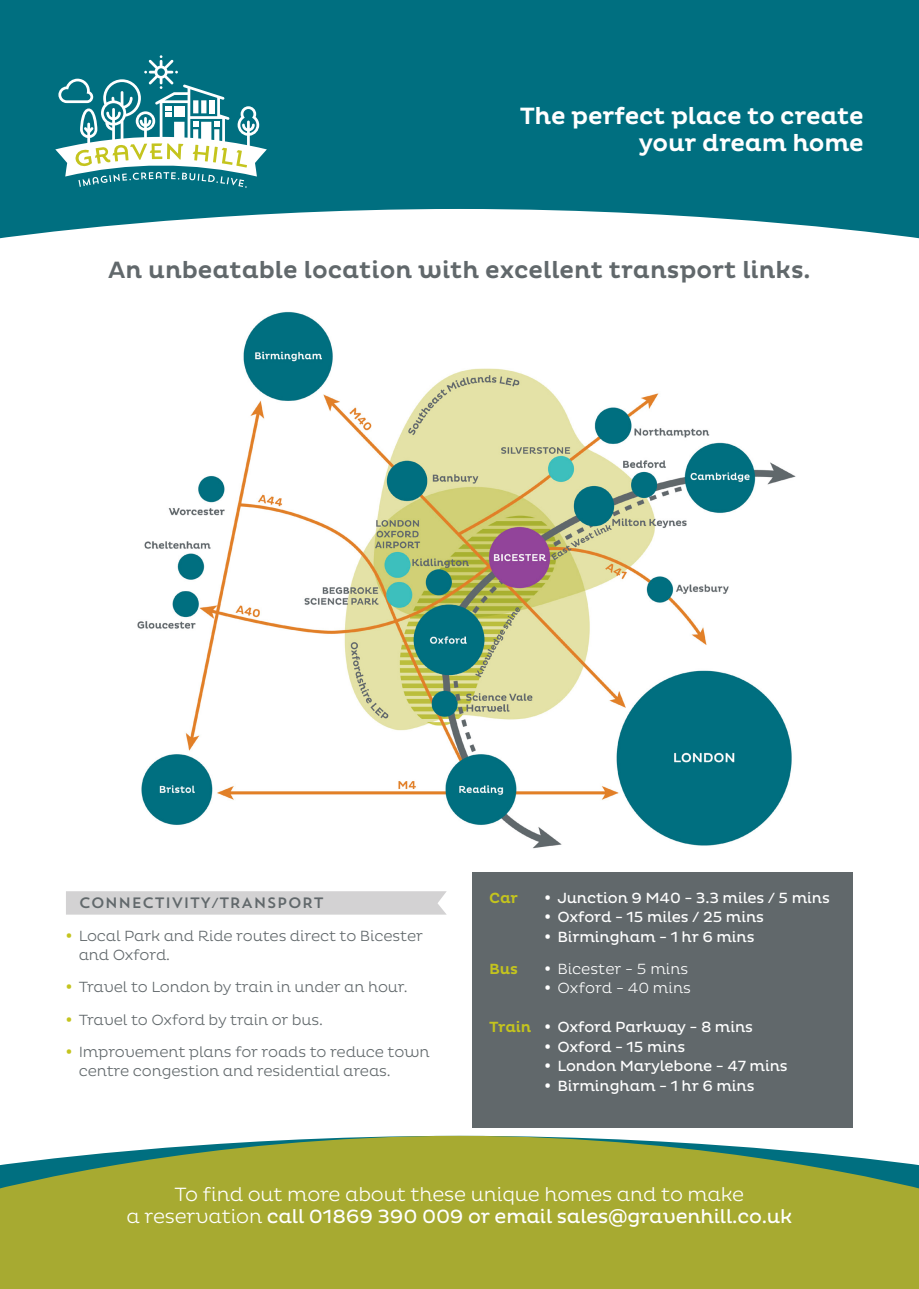
<style>
.page{position:relative;width:919px;height:1289px;background:#fff}
.page>*{position:absolute;margin:0;border:0;box-sizing:border-box;transform-origin:0 0}
.t1{font:500 24px "Pluto";color:#61686b}
.t2{font:500 24px/27px "Pluto";letter-spacing:-.01em;color:#fff;text-align:right}
.t3{font:300 19.5px/22.5px "Pluto";letter-spacing:-.01em;color:#fff;text-align:center}
.t4{font:300 15px/19.5px "Pluto";letter-spacing:-.01em;color:#61686b}
.t5{font:15px "Pluto";letter-spacing:-.01em;color:#fff}
.t6{font:300 15px "Pluto";color:#fff}
.t7{font:15px "Trend Sans One";color:#61686b}
.t8{font:500 15px "Pluto";letter-spacing:-.015em;color:#c4c41e}
.s1{font-family:"Pluto"}
.s2{font-weight:500;font-size:18px;color:#c4c41e}
.s3{font-weight:500;font-size:18px}
.s4{font-weight:500;color:#c4c41e}
.s5{font-weight:400}
</style>
<div class="page">
<svg style="left:0;top:0;width:918px;height:238px;background:#177c8b"></svg>
<svg style="left:0;top:1135px;width:918px;height:153px;background:#a4ac43"></svg>
<svg style="left:55px;top:55px;width:212px;height:133px"></svg>
<img style="left:137px;top:311px;width:659px;height:538px">
<div style="left:66px;top:891px;width:380px;height:23px;background:#d3d2d3"></div>
<div style="left:472px;top:872px;width:381px;height:255px;background:#61686b"></div>
<h1 class="t2" style="left:519px;top:103px;width:345px">The perfect place to create your dream home</h1>
<h1 class="t1" style="left:108px;top:256px;width:703px">An unbeatable location with excellent transport links.</h1>
<p class="t7" style="left:79px;top:893px;width:247px">CONNECTIVITY<span class="s1">/</span>TRANSPORT</p>
<p class="t4" style="left:79px;top:925px;width:346px;text-indent:-13px"><span class="s2">•</span> Local Park and Ride routes direct to Bicester and Oxford.</p>
<p class="t4" style="left:66px;top:977px;width:343px"><span class="s2">•</span> Travel to London by train in under an hour.</p>
<p class="t4" style="left:66px;top:1009px;width:259px"><span class="s2">•</span> Travel to Oxford by train or bus.</p>
<p class="t4" style="left:79px;top:1042px;width:352px;text-indent:-13px"><span class="s2">•</span> Improvement plans for roads to reduce town centre congestion and residential areas.</p>
<p class="t8" style="left:489px;top:889px;width:30px">Car</p>
<p class="t5" style="left:544px;top:889px;width:287px"><span class="s3">•</span> Junction 9 M40 - 3.3 miles / 5 mins</p>
<p class="t5" style="left:544px;top:908px;width:221px"><span class="s3">•</span> Oxford - 15 miles / 25 mins</p>
<p class="t5" style="left:544px;top:928px;width:211px"><span class="s3">•</span> Birmingham - 1 hr 6 mins</p>
<p class="t8" style="left:489px;top:960px;width:30px">Bus</p>
<p class="t6" style="left:544px;top:960px;width:145px"><span class="s3">•</span> Bicester - 5 mins</p>
<p class="t6" style="left:544px;top:979px;width:148px"><span class="s3">•</span> Oxford - 40 mins</p>
<p class="t5" style="left:489px;top:1018px;width:265px"><span class="s4">Train</span> <span class="s3">•</span> Oxford Parkway - 8 mins</p>
<p class="t5" style="left:544px;top:1038px;width:142px"><span class="s3">•</span> Oxford - 15 mins</p>
<p class="t5" style="left:544px;top:1057px;width:245px"><span class="s3">•</span> London Marylebone - 47 mins</p>
<p class="t5" style="left:544px;top:1077px;width:211px"><span class="s3">•</span> Birmingham - 1 hr 6 mins</p>
<h2 class="t3" style="left:127px;top:1182px;width:667px">To find out more about these unique homes and to make<br>a reservation <span class="s5">call 01869 390 009 or email sales@gravenhill.co.uk</span></h2>
</div>
